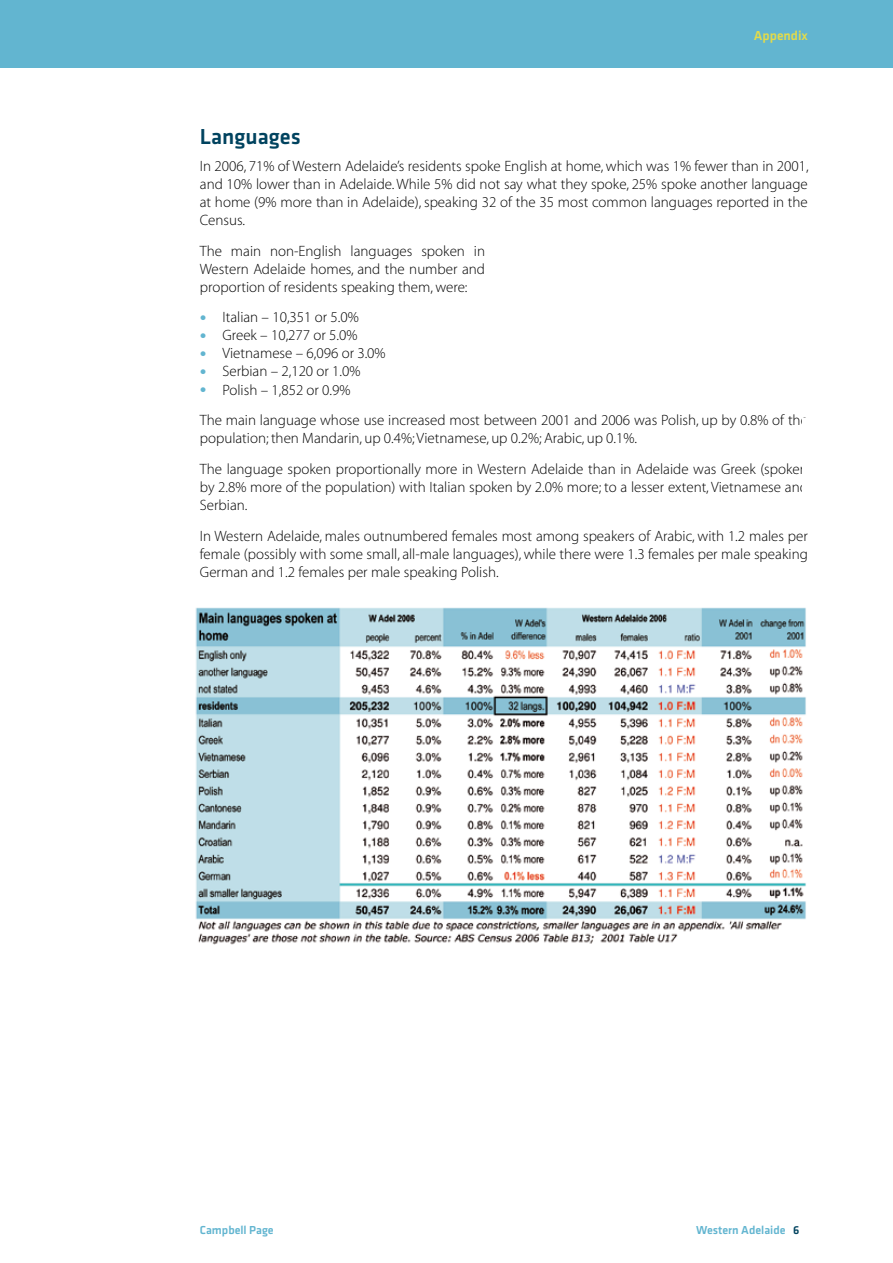
<style>
.page{position:relative;width:893px;height:1263px;background:#fff}
.page>*{position:absolute;margin:0;border:0;box-sizing:border-box;transform-origin:0 0}
.t1{font:500 22.5px "Klavika Basic";color:#00435f}
.t2{font:15px/18px "Myriad MM 215 600";color:#000;text-align:justify}
.t3{font:500 13.5px "Klavika Basic";color:#e3db4a}
.t4{font:500 12px "Klavika Basic";color:#62b5d0}
.s1{font-size:27px;color:#62b5d0}
.s2{color:#00435f}
</style>
<div class="page">
<div style="left:0;top:0;width:893px;height:67px;background:#62b5d0"></div>
<img style="left:195px;top:607px;width:611px;height:338px">
<p class="t3" style="left:754px;top:26px;width:56px">Appendix</p>
<h1 class="t1" style="left:200px;top:122px;width:102px">Languages</h1>
<p class="t2" style="left:200px;top:158px;width:610px">In 2006, 71% of Western Adelaide’s residents spoke English at home, which was 1% fewer than in 2001, and 10% lower than in Adelaide. While 5% did not say what they spoke, 25% spoke another language at home (9% more than in Adelaide), speaking 32 of the 35 most common languages reported in the Census.</p>
<p class="t2" style="left:200px;top:242px;width:287px">The main non-English languages spoken in Western Adelaide homes, and the number and proportion of residents speaking them, were:</p>
<p class="t2" style="left:200px;top:309px;width:161px"><span class="s1">•</span> Italian – 10,351 or 5.0%</p>
<p class="t2" style="left:200px;top:327px;width:160px"><span class="s1">•</span> Greek – 10,277 or 5.0%</p>
<p class="t2" style="left:200px;top:345px;width:188px"><span class="s1">•</span> Vietnamese – 6,096 or 3.0%</p>
<p class="t2" style="left:200px;top:363px;width:163px"><span class="s1">•</span> Serbian – 2,120 or 1.0%</p>
<p class="t2" style="left:200px;top:375px;width:610px;line-height:30.8px"><span class="s1">•</span> Polish – 1,852 or 0.9%<br>The main language whose use increased most between 2001 and 2006 was Polish, up by 0.8% of the</p>
<p class="t2" style="left:200px;top:424px;width:610px;line-height:30.8px">population; then Mandarin, up 0.4%; Vietnamese, up 0.2%; Arabic, up 0.1%.<br>The language spoken proportionally more in Western Adelaide than in Adelaide was Greek (spoken</p>
<p class="t2" style="left:200px;top:479px;width:609px">by 2.8% more of the population) with Italian spoken by 2.0% more; to a lesser extent, Vietnamese and<br>Serbian.</p>
<p class="t2" style="left:200px;top:527px;width:610px">In Western Adelaide, males outnumbered females most among speakers of Arabic, with 1.2 males per female (possibly with some small, all-male languages), while there were 1.3 females per male speaking German and 1.2 females per male speaking Polish.</p>
<p class="t4" style="left:200px;top:1221px;width:75px">Campbell Page</p>
<p class="t4" style="left:696px;top:1221px;width:105px">Western Adelaide <span class="s2">6</span></p>
</div>
